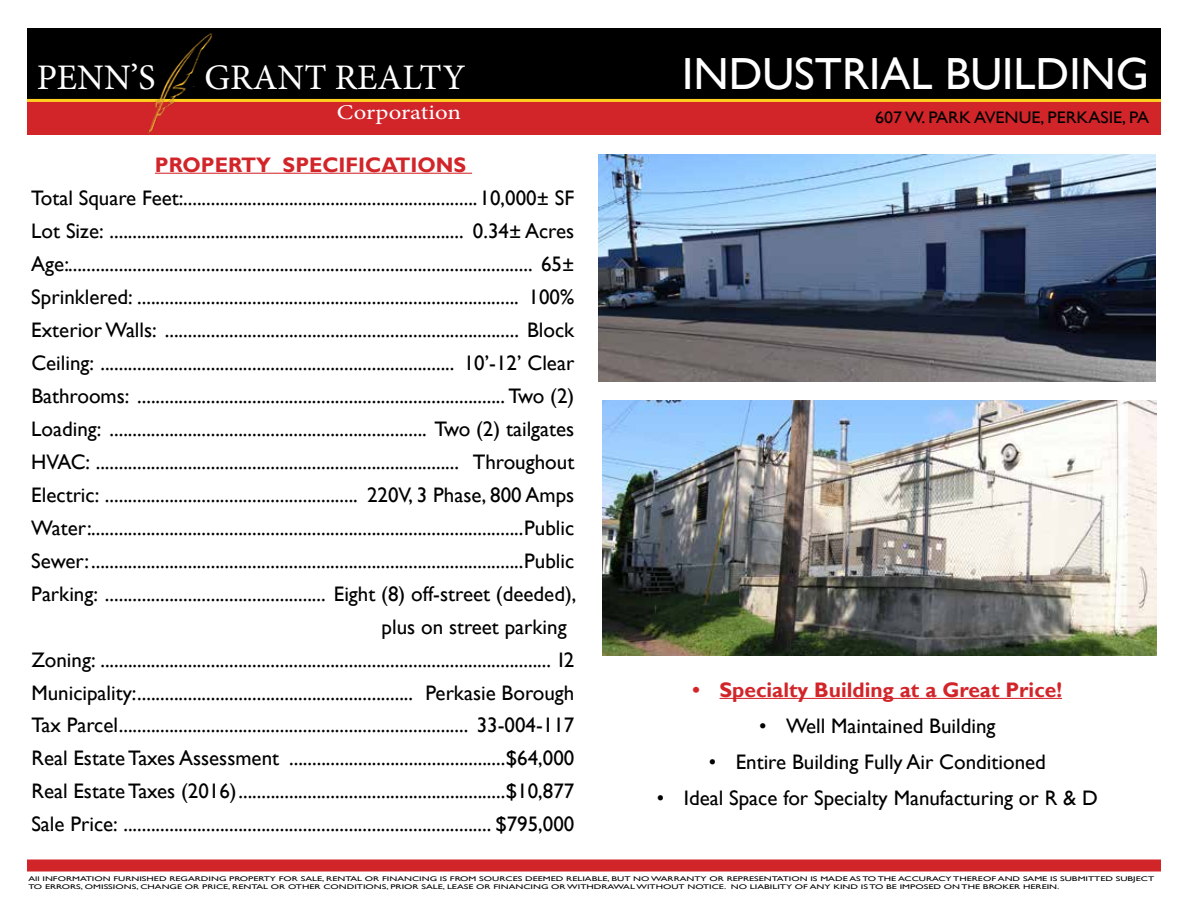
<style>
.page{position:relative;width:1188px;height:918px;background:#fff}
.page>*{position:absolute;margin:0;border:0;box-sizing:border-box;transform-origin:0 0}
.t1{font:45px "Gill Sans";color:#fff}
.t2{font:36px "Minion Pro";color:#fff}
.t3{font:21px "Gill Sans";color:#000}
.t4{font:700 21px "Gill Sans";color:#d2252a}
.t5{font:21px "Minion Pro";color:#fff;scale:1.18 1}
.t6{font:16.8px "Gill Sans";color:#000;scale:1.08 1}
.t7{font:6.75px/8.1px "Gill Sans";color:#000;scale:1.5 1}
</style>
<div class="page">
<div style="left:27px;top:28px;width:1134px;height:72px;background:#000"></div>
<div style="left:27px;top:101px;width:1134px;height:33px;background:#d2252a"></div>
<hr style="left:27px;top:99px;width:1134px;height:3px;background:#ffd01f">
<img style="left:140px;top:33px;width:76px;height:101px">
<div style="left:27px;top:860px;width:1134px;height:12px;background:#d2252a"></div>
<hr style="left:155px;top:173px;width:317px;height:1px;background:#d2252a">
<hr style="left:720px;top:698px;width:342px;height:1px;background:#d2252a">
<img style="left:598px;top:154px;width:558px;height:227px">
<img style="left:603px;top:400px;width:554px;height:255px">
<h2 class="t2" style="left:37px;top:53px;width:120px">PENN’S</h2>
<h2 class="t2" style="left:204px;top:53px;width:263px">GRANT REALTY</h2>
<p class="t5" style="left:337px;top:98px;width:107px">Corporation</p>
<p class="t4" style="left:155px;top:152px;width:313px">PROPERTY SPECIFICATIONS</p>
<p class="t3" style="left:31px;top:185px;width:544px">Total Square Feet:................................................................10,000± SF</p>
<p class="t3" style="left:31px;top:218px;width:545px">Lot Size: ............................................................................. 0.34± Acres</p>
<p class="t3" style="left:31px;top:251px;width:544px">Age:..................................................................................................... 65±</p>
<p class="t3" style="left:31px;top:284px;width:545px">Sprinklered: ................................................................................... 100%</p>
<p class="t3" style="left:31px;top:317px;width:545px">Exterior Walls: ............................................................................. Block</p>
<p class="t3" style="left:31px;top:350px;width:544px">Ceiling: ............................................................................. 10’-12’ Clear</p>
<p class="t3" style="left:31px;top:383px;width:544px">Bathrooms: ................................................................................ Two (2)</p>
<p class="t3" style="left:31px;top:416px;width:545px">Loading: ..................................................................... Two (2) tailgates</p>
<p class="t3" style="left:31px;top:449px;width:545px">HVAC: ............................................................................... Throughout</p>
<p class="t3" style="left:31px;top:482px;width:545px">Electric: ....................................................... 220V, 3 Phase, 800 Amps</p>
<p class="t3" style="left:31px;top:515px;width:544px">Water:..............................................................................................Public</p>
<p class="t3" style="left:31px;top:548px;width:544px">Sewer:..............................................................................................Public</p>
<p class="t3" style="left:31px;top:581px;width:547px">Parking: ................................................ Eight (8) off-street (deeded),</p>
<p class="t3" style="left:382px;top:614px;width:187px">plus on street parking</p>
<p class="t3" style="left:31px;top:647px;width:544px">Zoning: .................................................................................................. I2</p>
<p class="t3" style="left:31px;top:680px;width:545px">Municipality:............................................................ Perkasie Borough</p>
<p class="t3" style="left:31px;top:713px;width:544px">Tax Parcel............................................................................ 33-004-117</p>
<p class="t3" style="left:31px;top:746px;width:544px">Real Estate Taxes Assessment ...............................................$64,000</p>
<p class="t3" style="left:31px;top:779px;width:544px">Real Estate Taxes (2016)..........................................................$10,877</p>
<p class="t3" style="left:31px;top:812px;width:544px">Sale Price: ................................................................................ $795,000</p>
<h1 class="t1" style="left:682px;top:48px;width:468px">INDUSTRIAL BUILDING</h1>
<p class="t6" style="left:875px;top:108px;width:255px">607 W. PARK AVENUE, PERKASIE, PA</p>
<p class="t4" style="left:693px;top:677px;width:371px">• Specialty Building at a Great Price!</p>
<p class="t3" style="left:759px;top:714px;width:238px">• Well Maintained Building</p>
<p class="t3" style="left:709px;top:750px;width:339px">• Entire Building Fully Air Conditioned</p>
<p class="t3" style="left:657px;top:786px;width:443px">• Ideal Space for Specialty Manufacturing or R &amp; D</p>
<p class="t7" style="left:28px;top:874px;width:752px">All INFORMATION FURNISHED REGARDING PROPERTY FOR SALE, RENTAL OR FINANCING IS FROM SOURCES DEEMED RELIABLE, BUT NO WARRANTY OR REPRESENTATION IS MADE AS TO THE ACCURACY THEREOF AND SAME IS SUBMITTED SUBJECT<br>TO ERRORS, OMISSIONS, CHANGE OR PRICE, RENTAL OR OTHER CONDITIONS, PRIOR SALE, LEASE OR FINANCING OR WITHDRAWAL WITHOUT NOTICE. NO LIABILITY OF ANY KIND IS TO BE IMPOSED ON THE BROKER HEREIN.</p>
</div>
